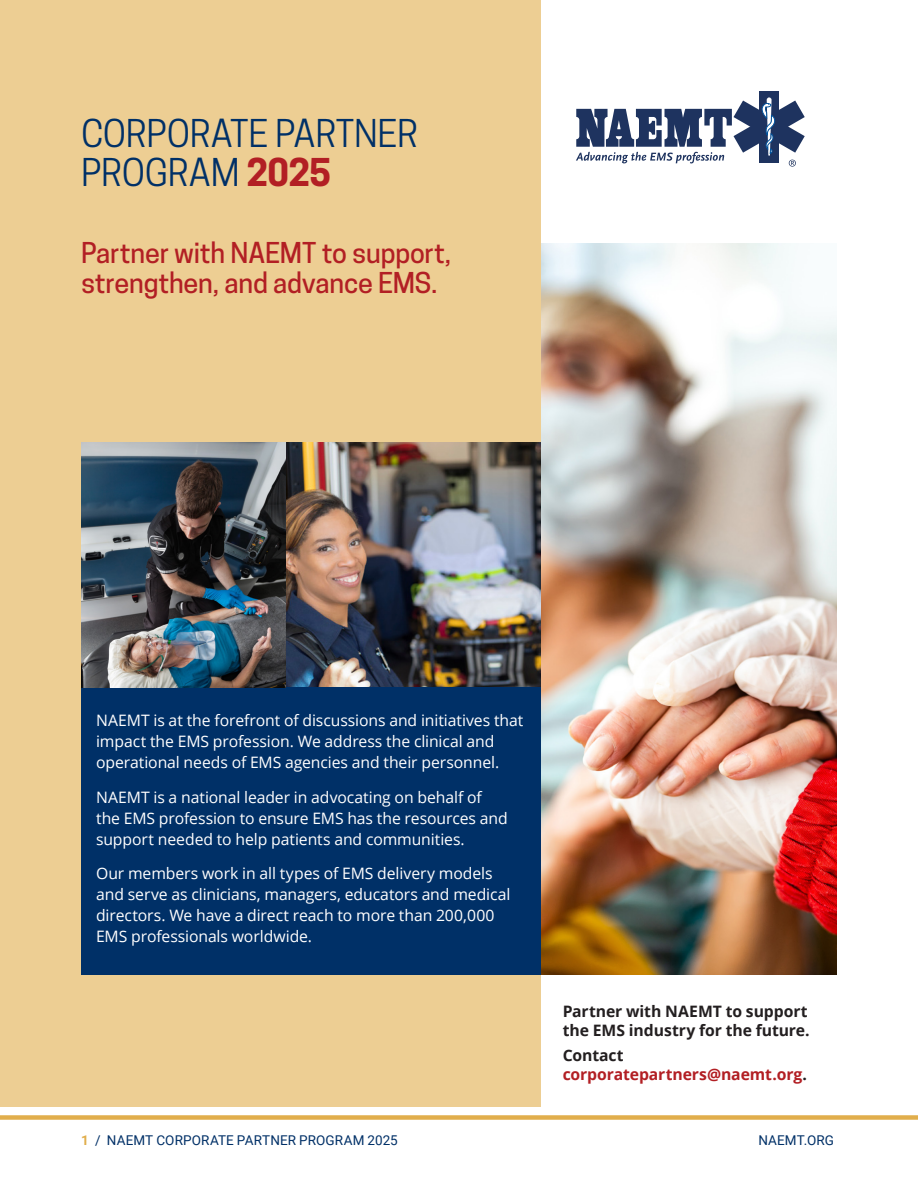
<style>
.page{position:relative;width:918px;height:1188px;background:#fff}
.page>*{position:absolute;margin:0;border:0;box-sizing:border-box;transform-origin:0 0}
.Headline{font:36px/39px "Cooper Hewitt";letter-spacing:-.01em;color:#003067}
.Headline-2{font:500 27px/30px "Cooper Hewitt";letter-spacing:-.005em;color:#b21f24}
.t1{font:15.75px/21px "Open Sans";letter-spacing:-.005em;color:#fff}
.normal_no_para_indent{font:700 15.75px/18.8px "Open Sans";letter-spacing:-.005em;color:#231f20}
.normal_no_para_indent-2{font:700 15.75px/18.8px "Open Sans";letter-spacing:-.005em;color:#b21f24}
.t2{font:13.5px "Roboto";letter-spacing:.005em;color:#003067}
.s1{font-weight:700;color:#b21f24}
.s2{color:#231f20}
.s3{font-weight:700;color:#e1ae4c}
</style>
<div class="page">
<div style="left:0;top:1115px;width:918px;height:5px;background:#e1ae4c"></div>
<div style="left:0;top:0;width:541px;height:1107px;background:#edce93"></div>
<div style="left:760px;top:91px;width:19px;height:71px;background:#1e335f"></div>
<svg style="left:576px;top:97px;width:229px;height:70px"></svg>
<div style="left:82px;top:686px;width:459px;height:288px;background:#003067"></div>
<img style="left:541px;top:243px;width:296px;height:731px">
<img style="left:286px;top:443px;width:255px;height:243px">
<img style="left:82px;top:443px;width:204px;height:244px">
<p class="Headline" style="left:81px;top:114px;width:339px">CORPORATE PARTNER<br>PROGRAM <span class="s1">2025</span></p>
<p class="Headline-2" style="left:81px;top:238px;width:372px">Partner with NAEMT to support, strengthen, and advance EMS.</p>
<p class="t1" style="left:96px;top:710px;width:429px">NAEMT is at the forefront of discussions and initiatives that impact the EMS profession. We address the clinical and operational needs of EMS agencies and their personnel.</p>
<p class="t1" style="left:96px;top:786px;width:413px">NAEMT is a national leader in advocating on behalf of the EMS profession to ensure EMS has the resources and support needed to help patients and communities.</p>
<p class="t1" style="left:96px;top:863px;width:416px">Our members work in all types of EMS delivery models and serve as clinicians, managers, educators and medical directors. We have a direct reach to more than 200,000<br>EMS professionals worldwide.</p>
<p class="normal_no_para_indent" style="left:563px;top:1002px;width:249px">Partner with NAEMT to support the EMS industry for the future.</p>
<p class="normal_no_para_indent-2" style="left:563px;top:1046px;width:246px"><span class="s2">Contact </span>corporatepartners@naemt.org<span class="s2">.</span></p>
<p class="t2" style="left:81px;top:1131px;width:318px"><span class="s3">1</span> / NAEMT CORPORATE PARTNER PROGRAM 2025</p>
<p class="t2" style="left:758px;top:1131px;width:77px">NAEMT.ORG</p>
</div>
